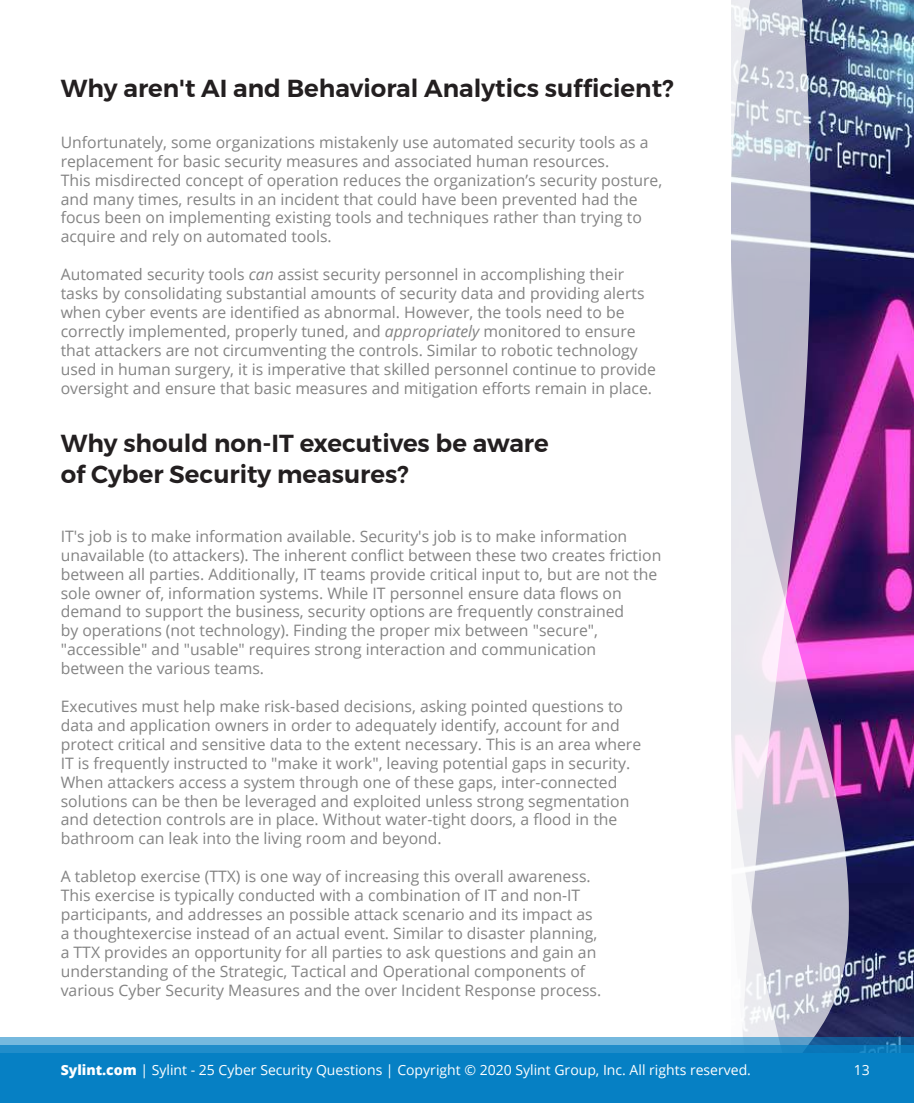
<style>
.page{position:relative;width:914px;height:1103px;background:#fff}
.page>*{position:absolute;margin:0;border:0;box-sizing:border-box;transform-origin:0 0}
.t1{font:600 24.5px/31.5px "Montserrat";color:#231f20}
.t2{font:15.75px/18.9px "Open Sans";color:#838383}
.t3{font:14px "Open Sans";color:#fff}
.s1{font-style:italic}
.s2{font-weight:800}
</style>
<div class="page">
<img style="left:841px;top:0;width:73px;height:1037px">
<svg style="left:731px;top:0;width:110px;height:1037px;background:#b3a5c2"></svg>
<svg style="left:0;top:1037px;width:914px;height:65px;background:#1586c6"></svg>
<h1 class="t1" style="left:61px;top:73px;width:614px">Why aren't AI and Behavioral Analytics sufficient?</h1>
<p class="t2" style="left:61px;top:132px;width:603px">Unfortunately, some organizations mistakenly use automated security tools as a replacement for basic security measures and associated human resources.<br>This misdirected concept of operation reduces the organization’s security posture, and many times, results in an incident that could have been prevented had the focus been on implementing existing tools and techniques rather than trying to acquire and rely on automated tools.</p>
<p class="t2" style="left:61px;top:265px;width:597px">Automated security tools <span class="s1">can</span> assist security personnel in accomplishing their tasks by consolidating substantial amounts of security data and providing alerts when cyber events are identified as abnormal. However, the tools need to be correctly implemented, properly tuned, and <span class="s1">appropriately</span> monitored to ensure that attackers are not circumventing the controls. Similar to robotic technology used in human surgery, it is imperative that skilled personnel continue to provide oversight and ensure that basic measures and mitigation efforts remain in place.</p>
<h1 class="t1" style="left:61px;top:427px;width:489px">Why should non-IT executives be aware of Cyber Security measures?</h1>
<p class="t2" style="left:61px;top:526px;width:602px">IT's job is to make information available. Security's job is to make information unavailable (to attackers). The inherent conflict between these two creates friction between all parties. Additionally, IT teams provide critical input to, but are not the sole owner of, information systems. While IT personnel ensure data flows on demand to support the business, security options are frequently constrained<br>by operations (not technology). Finding the proper mix between "secure", "accessible" and "usable" requires strong interaction and communication between the various teams.</p>
<p class="t2" style="left:61px;top:696px;width:582px">Executives must help make risk-based decisions, asking pointed questions to data and application owners in order to adequately identify, account for and protect critical and sensitive data to the extent necessary. This is an area where IT is frequently instructed to "make it work", leaving potential gaps in security.<br>When attackers access a system through one of these gaps, inter-connected solutions can be then be leveraged and exploited unless strong segmentation and detection controls are in place. Without water-tight doors, a flood in the bathroom can leak into the living room and beyond.</p>
<p class="t2" style="left:61px;top:866px;width:542px">A tabletop exercise (TTX) is one way of increasing this overall awareness.<br>This exercise is typically conducted with a combination of IT and non-IT participants, and addresses an possible attack scenario and its impact as a thoughtexercise instead of an actual event. Similar to disaster planning, a TTX provides an opportunity for all parties to ask questions and gain an understanding of the Strategic, Tactical and Operational components of various Cyber Security Measures and the over Incident Response process.</p>
<p class="t3" style="left:61px;top:1059px;width:691px"><span class="s2">Sylint.com</span> | Sylint - 25 Cyber Security Questions | Copyright © 2020 Sylint Group, Inc. All rights reserved.</p>
<p class="t3" style="left:853px;top:1059px;width:18px">13</p>
</div>
